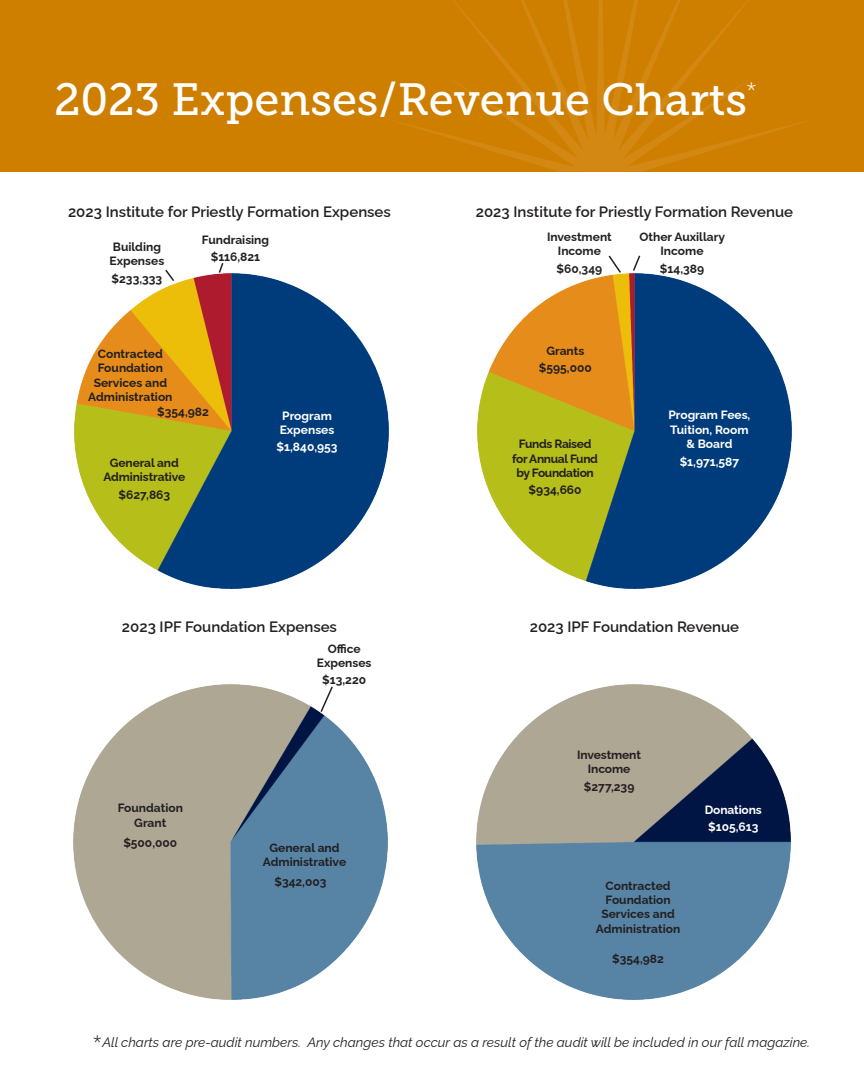
<style>
.page{position:relative;width:864px;height:1080px;background:#fff}
.page>*{position:absolute;margin:0;border:0;box-sizing:border-box;transform-origin:0 0}
.t1{font:45px "Museo Slab 500";color:#fff}
.t2{font:22.5px "Museo Slab 100";color:#fff}
.t3{font:19.5px "Museo Slab 100";color:#231f20}
.t4{font:600 15px "Raleway";color:#231f20}
.t5{font:italic 13.5px "Raleway";color:#231f20}
.t6{font:700 12px/14.4px "Raleway";color:#231f20;text-align:center}
.t7{font:700 12px/14.4px "Raleway";color:#fff;text-align:center}
.t8{font:700 12px/14.4px "Raleway";letter-spacing:-.03em;color:#231f20;text-align:center}
</style>
<div class="page">
<div style="left:0;top:0;width:864px;height:172px;background:#cf7f00"></div>
<svg style="left:395px;top:0;width:411px;height:172px"></svg>
<img style="left:477px;top:273px;width:315px;height:315px">
<img style="left:477px;top:684px;width:314px;height:316px">
<img style="left:74px;top:273px;width:314px;height:315px">
<img style="left:73px;top:684px;width:314px;height:316px">
<svg style="left:633px;top:255px;width:8px;height:16px"></svg>
<svg style="left:319px;top:685px;width:15px;height:29px"></svg>
<svg style="left:217px;top:263px;width:8px;height:11px"></svg>
<svg style="left:607px;top:255px;width:15px;height:19px"></svg>
<svg style="left:164px;top:269px;width:12px;height:14px"></svg>
<p class="t1" style="left:54px;top:74px;width:695px">2023 Expenses/Revenue Charts</p>
<p class="t2" style="left:746px;top:78px;width:12px">*</p>
<p class="t4" style="left:68px;top:199px;width:324px">2023 Institute for Priestly Formation Expenses</p>
<p class="t4" style="left:476px;top:199px;width:319px">2023 Institute for Priestly Formation Revenue</p>
<p class="t6" style="left:110px;top:238px;width:56px;text-align:left">Building<br>Expenses</p>
<p class="t6" style="left:112px;top:270px;width:52px">$233,333</p>
<p class="t6" style="left:202px;top:231px;width:69px">Fundraising</p>
<p class="t6" style="left:211px;top:249px;width:51px">$116,821</p>
<p class="t6" style="left:547px;top:228px;width:66px">Investment<br>Income</p>
<p class="t6" style="left:557px;top:260px;width:47px">$60,349</p>
<p class="t6" style="left:88px;top:345px;width:86px">Contracted<br>Foundation<br>Services and<br>Administration</p>
<p class="t6" style="left:546px;top:342px;width:39px">Grants</p>
<p class="t6" style="left:539px;top:360px;width:54px">$595,000</p>
<p class="t6" style="left:157px;top:403px;width:53px">$354,982</p>
<p class="t7" style="left:280px;top:407px;width:56px;text-align:left">Program<br>Expenses</p>
<p class="t6" style="left:103px;top:454px;width:83px">General and<br>Administrative</p>
<p class="t7" style="left:277px;top:439px;width:62px">$1,840,953</p>
<p class="t8" style="left:512px;top:435px;width:87px">Funds Raised for Annual Fund by Foundation</p>
<p class="t6" style="left:119px;top:486px;width:53px">$627,863</p>
<p class="t6" style="left:529px;top:482px;width:54px">$934,660</p>
<p class="t6" style="left:639px;top:228px;width:87px">Other Auxillary<br>Income</p>
<p class="t6" style="left:660px;top:260px;width:46px">$14,389</p>
<p class="t7" style="left:668px;top:407px;width:84px">Program Fees,<br>Tuition, Room &amp; Board</p>
<p class="t7" style="left:680px;top:453px;width:61px">$1,971,587</p>
<p class="t4" style="left:122px;top:615px;width:217px">2023 IPF Foundation Expenses</p>
<p class="t4" style="left:530px;top:615px;width:211px">2023 IPF Foundation Revenue</p>
<p class="t6" style="left:317px;top:640px;width:56px">Office<br>Expenses</p>
<p class="t6" style="left:118px;top:799px;width:67px">Foundation<br>Grant</p>
<p class="t6" style="left:123px;top:834px;width:55px">$500,000</p>
<p class="t6" style="left:322px;top:672px;width:45px">$13,220</p>
<p class="t6" style="left:263px;top:839px;width:85px">General and<br>Administrative</p>
<p class="t6" style="left:274px;top:873px;width:54px">$342,003</p>
<p class="t6" style="left:577px;top:746px;width:65px">Investment<br>Income</p>
<p class="t6" style="left:584px;top:778px;width:52px">$277,239</p>
<p class="t6" style="left:596px;top:877px;width:86px">Contracted<br>Foundation<br>Services and<br>Administration</p>
<p class="t6" style="left:612px;top:950px;width:53px">$354,982</p>
<p class="t7" style="left:705px;top:801px;width:59px">Donations</p>
<p class="t7" style="left:708px;top:818px;width:52px">$105,613</p>
<p class="t3" style="left:93px;top:1032px;width:11px">*</p>
<p class="t5" style="left:102px;top:1032px;width:709px">All charts are pre-audit numbers. Any changes that occur as a result of the audit will be included in our fall magazine.</p>
</div>
